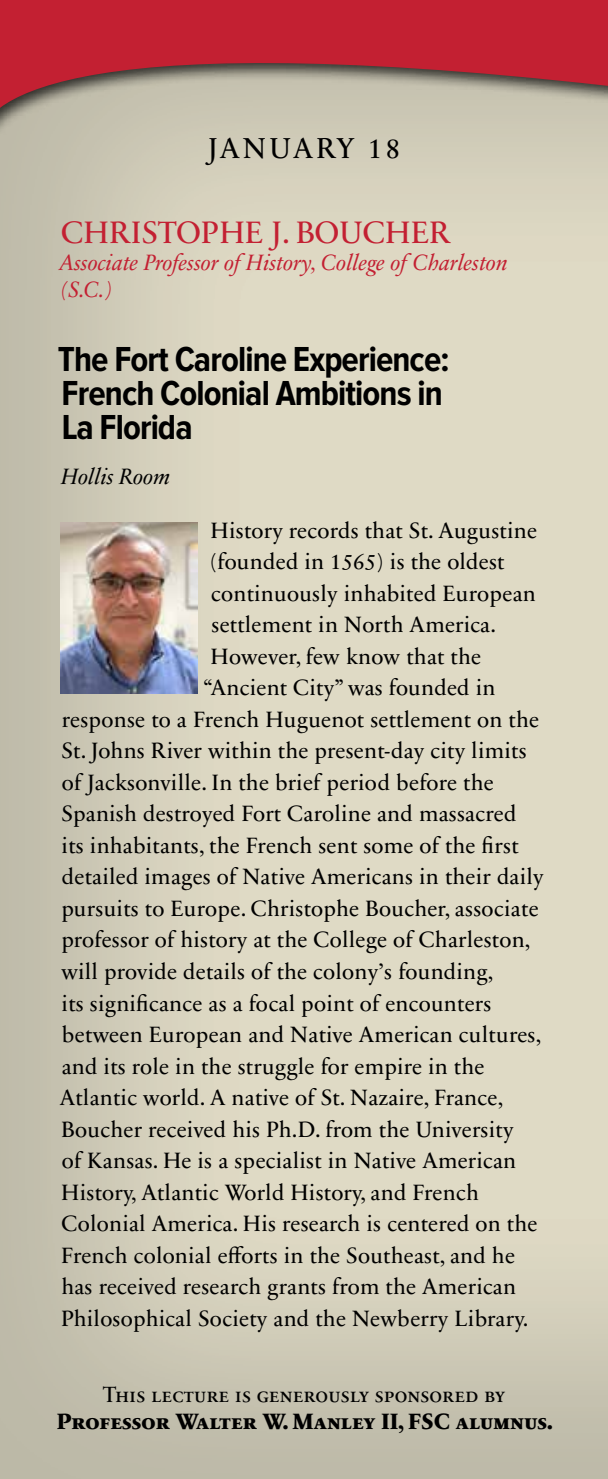
<style>
.page{position:relative;width:608px;height:1479px;background:#fff}
.page>*{position:absolute;margin:0;border:0;box-sizing:border-box;transform-origin:0 0}
.t1{font:700 36px/33.8px "Proxima Nova Cond";letter-spacing:-.025em;color:#000}
.t2{font:31.5px "Sabon Next LT Pro";color:#c32032}
.t3{font:29.25px "Sabon Next LT Pro";letter-spacing:.1em;color:#000}
.t4{font:22.5px "Sabon Next LT Pro";letter-spacing:.01em;color:#000}
.t5{font:italic 22.5px/27px "Sabon Next LT Pro";color:#c32032}
.t6{font:800 22.5px "Sabon Next LT Pro";color:#000}
.t7{font:italic 22.5px "Sabon Next LT Pro";color:#000}
</style>
<div class="page">
<img style="left:0;top:158px;width:608px;height:1320px">
<img style="left:61px;top:523px;width:136px;height:170px">
<div style="left:0;top:0;width:608px;height:158px;background:#000;opacity:.75"></div>
<svg style="left:0;top:0;width:608px;height:143px;background:#bd696a"></svg>
<h3 class="t3" style="left:208px;top:126px;width:194px">JANUARY 18</h3>
<h2 class="t2" style="left:61px;top:208px;width:391px">CHRISTOPHE J. BOUCHER</h2>
<p class="t5" style="left:60px;top:248px;width:449px">Associate Professor of History, College of Charleston (S.C.)</p>
<h1 class="t1" style="left:58px;top:343px;width:393px">The Fort Caroline Experience:<br>French Colonial Ambitions in<br>La Florida</h1>
<p class="t7" style="left:61px;top:459px;width:111px">Hollis Room</p>
<p class="t4" style="left:210px;top:513px;width:328px">History records that St. Augustine</p>
<p class="t4" style="left:210px;top:544px;width:296px">(founded in 1565) is the oldest</p>
<p class="t4" style="left:211px;top:576px;width:326px">continuously inhabited European</p>
<p class="t4" style="left:211px;top:607px;width:286px">settlement in North America.</p>
<p class="t4" style="left:210px;top:639px;width:272px">However, few know that the</p>
<p class="t4" style="left:203px;top:670px;width:294px">“Ancient City” was founded in</p>
<p class="t4" style="left:62px;top:702px;width:478px">response to a French Huguenot settlement on the</p>
<p class="t4" style="left:61px;top:733px;width:466px">St. Johns River within the present-day city limits</p>
<p class="t4" style="left:62px;top:765px;width:433px">of Jacksonville. In the brief period before the</p>
<p class="t4" style="left:61px;top:796px;width:456px">Spanish destroyed Fort Caroline and massacred</p>
<p class="t4" style="left:62px;top:828px;width:458px">its inhabitants, the French sent some of the first</p>
<p class="t4" style="left:62px;top:859px;width:482px">detailed images of Native Americans in their daily</p>
<p class="t4" style="left:61px;top:891px;width:478px">pursuits to Europe. Christophe Boucher, associate</p>
<p class="t4" style="left:61px;top:922px;width:470px">professor of history at the College of Charleston,</p>
<p class="t4" style="left:61px;top:954px;width:433px">will provide details of the colony’s founding,</p>
<p class="t4" style="left:62px;top:985px;width:431px">its significance as a focal point of encounters</p>
<p class="t4" style="left:62px;top:1017px;width:481px">between European and Native American cultures,</p>
<p class="t4" style="left:62px;top:1048px;width:424px">and its role in the struggle for empire in the</p>
<p class="t4" style="left:60px;top:1080px;width:445px">Atlantic world. A native of St. Nazaire, France,</p>
<p class="t4" style="left:61px;top:1111px;width:453px">Boucher received his Ph.D. from the University</p>
<p class="t4" style="left:62px;top:1143px;width:456px">of Kansas. He is a specialist in Native American</p>
<p class="t4" style="left:61px;top:1174px;width:419px">History, Atlantic World History, and French</p>
<p class="t4" style="left:62px;top:1206px;width:477px">Colonial America. His research is centered on the</p>
<p class="t4" style="left:61px;top:1237px;width:455px">French colonial efforts in the Southeast, and he</p>
<p class="t4" style="left:61px;top:1269px;width:456px">has received research grants from the American</p>
<p class="t4" style="left:61px;top:1300px;width:468px">Philosophical Society and the Newberry Library.</p>
<p class="t4" style="left:103px;top:1376px;width:403px">This lecture is generously sponsored by</p>
<p class="t6" style="left:57px;top:1403px;width:497px">Professor Walter W. Manley II, FSC alumnus.</p>
</div>
